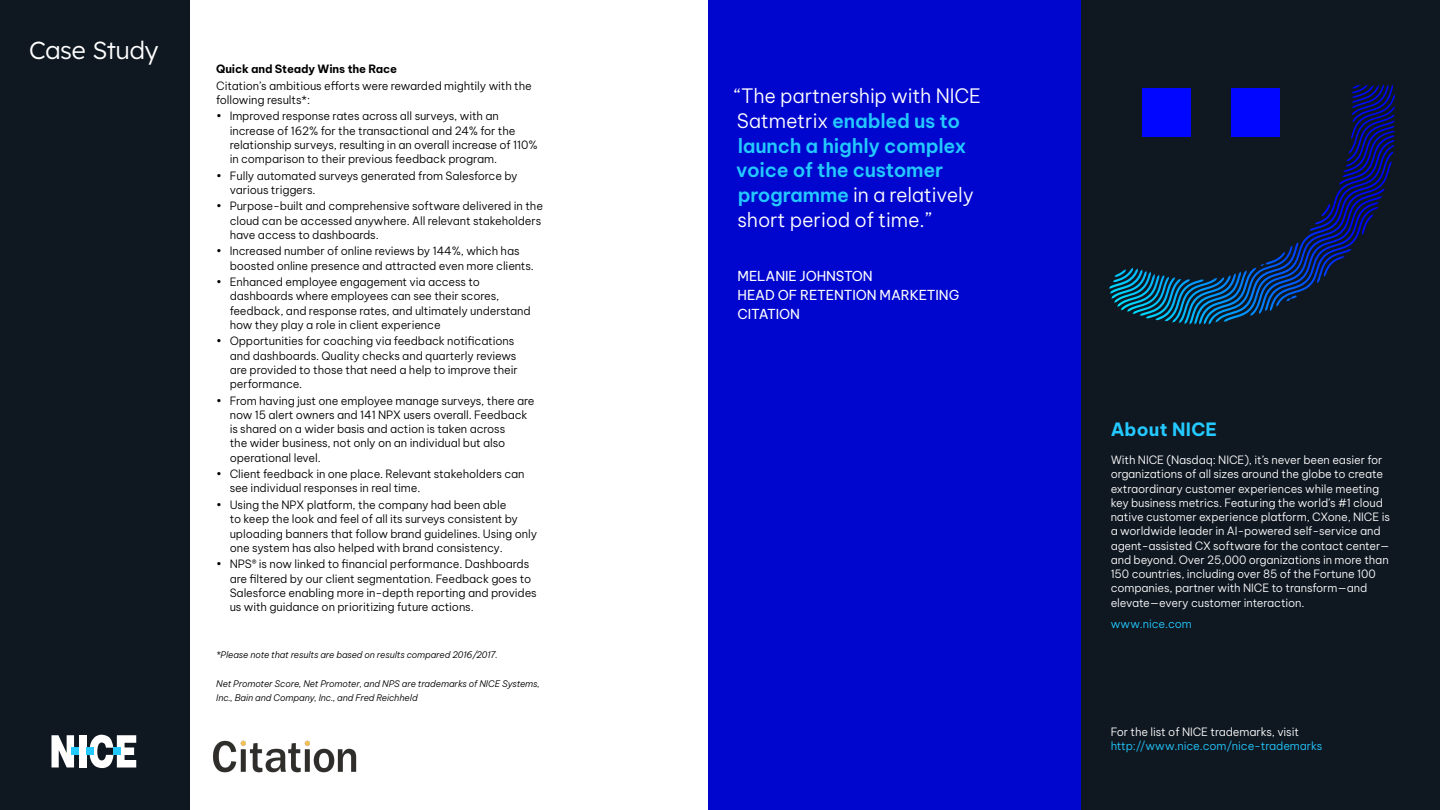
<style>
.page{position:relative;width:1440px;height:810px;background:#fff}
.page>*{position:absolute;margin:0;border:0;box-sizing:border-box;transform-origin:0 0}
.t1{font:24.75px "Lexend";letter-spacing:-.015em;color:#fff}
.t2{font:300 19.5px/24.8px "Be Vietnam Pro";letter-spacing:-.01em;color:#fff}
.t3{font:700 18px "Be Vietnam Pro";letter-spacing:.015em;color:#23c9ff}
.t4{font:13.5px/19.5px "Be Vietnam Pro";letter-spacing:-.01em;color:#fff}
.t5{font:300 11.25px/14.2px "Be Vietnam Pro";letter-spacing:-.01em;color:#000}
.t6{font:300 11.25px/14.2px "Be Vietnam Pro";letter-spacing:-.01em;color:#fff}
.t7{font:300 11.25px "Be Vietnam Pro";letter-spacing:-.01em;color:#23c9ff}
.t8{font:700 11.25px "Be Vietnam Pro";letter-spacing:-.01em;color:#000}
.t9{font:italic 300 9px/14.2px "Be Vietnam Pro";letter-spacing:-.01em;color:#000}
.s1{font-weight:600;color:#23c9ff}
</style>
<div class="page">
<div style="left:0;top:0;width:189px;height:810px;background:#0f1721"></div>
<svg style="left:89px;top:735px;width:47px;height:33px"></svg>
<div style="left:79px;top:735px;width:7px;height:32px;background:#fff"></div>
<svg style="left:52px;top:735px;width:22px;height:32px"></svg>
<div style="left:113px;top:748px;width:8px;height:7px;background:#23c9ff"></div>
<div style="left:86px;top:748px;width:7px;height:7px;background:#23c9ff"></div>
<div style="left:72px;top:748px;width:7px;height:7px;background:#23c9ff"></div>
<div style="left:709px;top:0;width:373px;height:810px;background:#0006ce"></div>
<div style="left:1082px;top:0;width:358px;height:810px;background:#0f1721"></div>
<svg style="left:1108px;top:84px;width:287px;height:241px"></svg>
<img style="left:212px;top:741px;width:144px;height:32px">
<h1 class="t1" style="left:29px;top:33px;width:131px">Case Study</h1>
<p class="t8" style="left:216px;top:59px;width:182px">Quick and Steady Wins the Race</p>
<p class="t5" style="left:216px;top:77px;width:317px">Citation’s ambitious efforts were rewarded mightily with the following results*:</p>
<p class="t5" style="left:230px;top:108px;width:309px;text-indent:-14px">• Improved response rates across all surveys, with an increase of 162% for the transactional and 24% for the relationship surveys, resulting in an overall increase of 110% in comparison to their previous feedback program.</p>
<p class="t5" style="left:230px;top:167px;width:289px;text-indent:-14px">• Fully automated surveys generated from Salesforce by various triggers.</p>
<p class="t5" style="left:230px;top:198px;width:315px;text-indent:-14px">• Purpose-built and comprehensive software delivered in the cloud can be accessed anywhere. All relevant stakeholders have access to dashboards.</p>
<p class="t5" style="left:230px;top:243px;width:306px;text-indent:-14px">• Increased number of online reviews by 144%, which has boosted online presence and attracted even more clients.</p>
<p class="t5" style="left:230px;top:274px;width:303px;text-indent:-14px">• Enhanced employee engagement via access to dashboards where employees can see their scores, feedback, and response rates, and ultimately understand how they play a role in client experience</p>
<p class="t5" style="left:230px;top:333px;width:290px;text-indent:-14px">• Opportunities for coaching via feedback notifications and dashboards. Quality checks and quarterly reviews are provided to those that need a help to improve their performance.</p>
<p class="t5" style="left:230px;top:392px;width:306px;text-indent:-14px">• From having just one employee manage surveys, there are now 15 alert owners and 141 NPX users overall. Feedback is shared on a wider basis and action is taken across<br>the wider business, not only on an individual but also operational level.</p>
<p class="t5" style="left:230px;top:466px;width:297px;text-indent:-14px">• Client feedback in one place. Relevant stakeholders can see individual responses in real time.</p>
<p class="t5" style="left:230px;top:497px;width:309px;text-indent:-14px">• Using the NPX platform, the company had been able<br>to keep the look and feel of all its surveys consistent by uploading banners that follow brand guidelines. Using only one system has also helped with brand consistency.</p>
<p class="t5" style="left:230px;top:556px;width:309px;text-indent:-14px">• NPS® is now linked to financial performance. Dashboards are filtered by our client segmentation. Feedback goes to Salesforce enabling more in-depth reporting and provides us with guidance on prioritizing future actions.</p>
<p class="t9" style="left:216px;top:647px;width:283px">*Please note that results are based on results compared 2016/2017.</p>
<p class="t9" style="left:216px;top:675px;width:325px">Net Promoter Score, Net Promoter, and NPS are trademarks of NICE Systems,<br>Inc., Bain and Company, Inc., and Fred Reichheld</p>
<h2 class="t2" style="left:735px;top:82px;width:248px">“The partnership with NICE<br>Satmetrix <span class="s1">enabled us to launch a highly complex voice of the customer programme</span> in a relatively short period of time.”</h2>
<p class="t4" style="left:737px;top:264px;width:223px">MELANIE JOHNSTON<br>HEAD OF RETENTION MARKETING<br>CITATION</p>
<h3 class="t3" style="left:1111px;top:414px;width:108px">About NICE</h3>
<p class="t6" style="left:1111px;top:452px;width:281px">With NICE (Nasdaq: NICE), it’s never been easier for organizations of all sizes around the globe to create extraordinary customer experiences while meeting key business metrics. Featuring the world’s #1 cloud native customer experience platform, CXone, NICE is a worldwide leader in AI-powered self-service and agent-assisted CX software for the contact center— and beyond. Over 25,000 organizations in more than 150 countries, including over 85 of the Fortune 100 companies, partner with NICE to transform—and elevate—every customer interaction.</p>
<p class="t7" style="left:1111px;top:615px;width:83px">www.nice.com</p>
<p class="t6" style="left:1111px;top:723px;width:190px">For the list of NICE trademarks, visit</p>
<p class="t7" style="left:1111px;top:736px;width:213px">http://www.nice.com/nice-trademarks</p>
</div>
